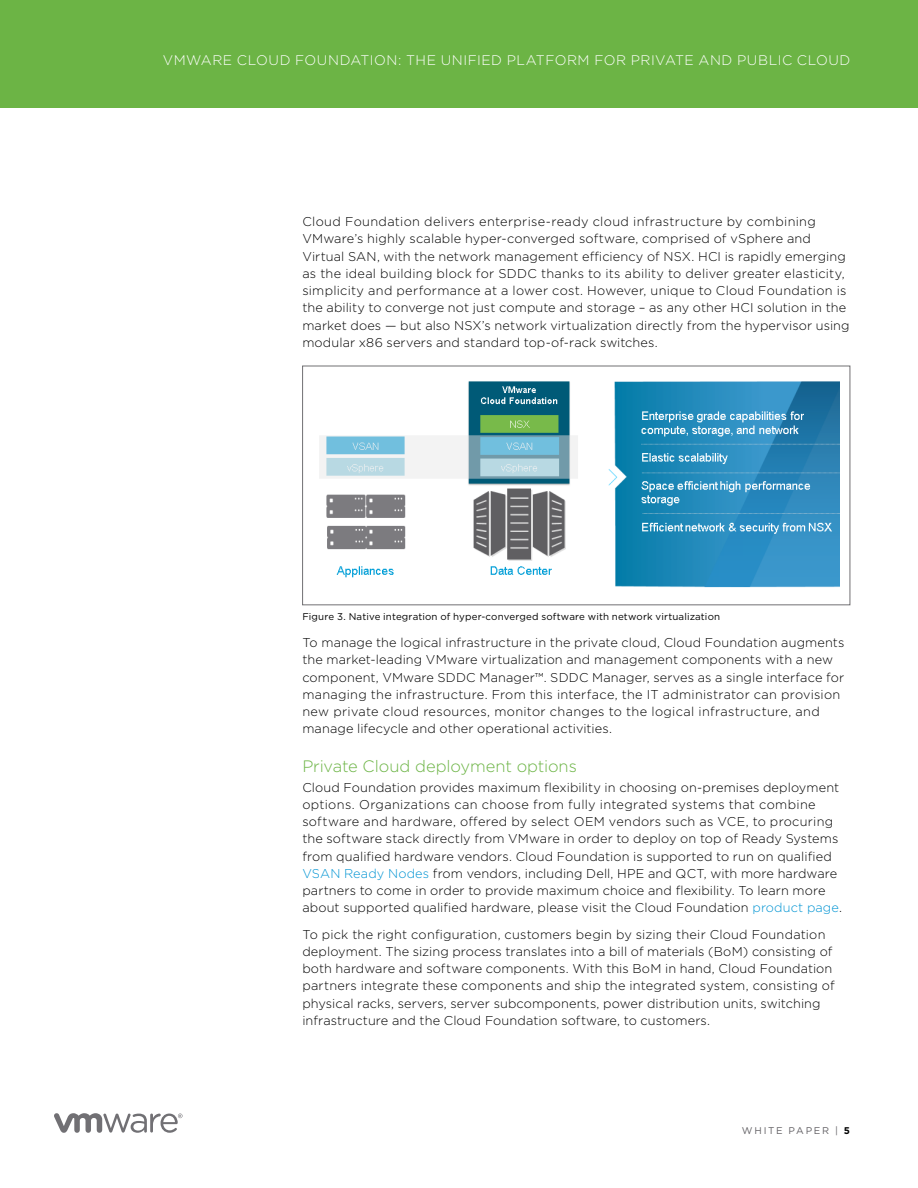
<style>
.page{position:relative;width:918px;height:1188px;background:#fff}
.page>*{position:absolute;margin:0;border:0;box-sizing:border-box;transform-origin:0 0}
.t1{font:300 16.5px "Gotham";letter-spacing:-.005em;color:#6cb445}
.t2{font:300 13.8px "Gotham";letter-spacing:.035em;color:#fff}
.t3{font:300 12.75px/17.2px "Gotham";letter-spacing:.01em;color:#000}
.t4{font:9.75px "Gotham";letter-spacing:.015em;color:#000}
.t5{font:9.75px "Gotham";letter-spacing:.175em;color:#636165}
.s1{color:#0194d3}
.s2{font-weight:700;color:#000}
</style>
<div class="page">
<div style="left:0;top:0;width:918px;height:108px;background:#6cb445"></div>
<svg style="left:54px;top:1113px;width:129px;height:20px"></svg>
<img style="left:319px;top:381px;width:520px;height:207px">
<div style="left:302px;top:366px;width:548px;height:239px;border:1px solid #717073"></div>
<p class="t2" style="left:163px;top:51px;width:689px">VMWARE CLOUD FOUNDATION: THE UNIFIED PLATFORM FOR PRIVATE AND PUBLIC CLOUD</p>
<p class="t3" style="left:302px;top:213px;width:549px">Cloud Foundation delivers enterprise-ready cloud infrastructure by combining VMware’s highly scalable hyper-converged software, comprised of vSphere and Virtual SAN, with the network management efficiency of NSX. HCI is rapidly emerging as the ideal building block for SDDC thanks to its ability to deliver greater elasticity, simplicity and performance at a lower cost. However, unique to Cloud Foundation is the ability to converge not just compute and storage – as any other HCI solution in the market does — but also NSX’s network virtualization directly from the hypervisor using modular x86 servers and standard top-of-rack switches.</p>
<p class="t4" style="left:302px;top:610px;width:419px">Figure 3. Native integration of hyper-converged software with network virtualization</p>
<p class="t3" style="left:302px;top:634px;width:544px">To manage the logical infrastructure in the private cloud, Cloud Foundation augments the market-leading VMware virtualization and management components with a new component, VMware SDDC Manager™. SDDC Manager, serves as a single interface for managing the infrastructure. From this interface, the IT administrator can provision new private cloud resources, monitor changes to the logical infrastructure, and manage lifecycle and other operational activities.</p>
<p class="t1" style="left:302px;top:756px;width:276px">Private Cloud deployment options</p>
<p class="t3" style="left:302px;top:778px;width:541px">Cloud Foundation provides maximum flexibility in choosing on-premises deployment options. Organizations can choose from fully integrated systems that combine software and hardware, offered by select OEM vendors such as VCE, to procuring the software stack directly from VMware in order to deploy on top of Ready Systems from qualified hardware vendors. Cloud Foundation is supported to run on qualified <span class="s1">VSAN Ready Nodes</span> from vendors, including Dell, HPE and QCT, with more hardware partners to come in order to provide maximum choice and flexibility. To learn more about supported qualified hardware, please visit the Cloud Foundation <span class="s1">product page</span>.</p>
<p class="t3" style="left:302px;top:925px;width:534px">To pick the right configuration, customers begin by sizing their Cloud Foundation deployment. The sizing process translates into a bill of materials (BoM) consisting of both hardware and software components. With this BoM in hand, Cloud Foundation partners integrate these components and ship the integrated system, consisting of physical racks, servers, server subcomponents, power distribution units, switching infrastructure and the Cloud Foundation software, to customers.</p>
<p class="t5" style="left:742px;top:1125px;width:110px">WHITE PAPER | <span class="s2">5</span></p>
</div>
